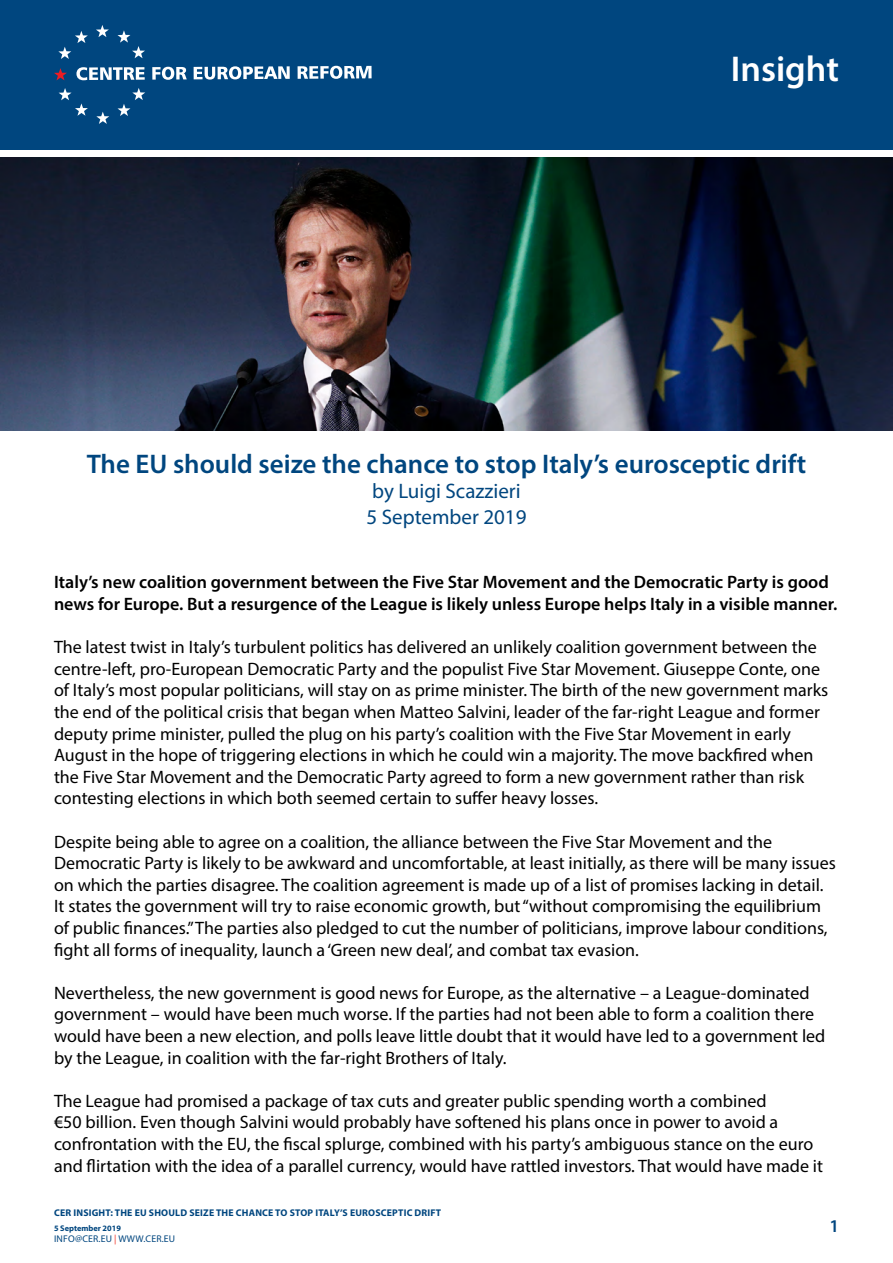
<style>
.page{position:relative;width:893px;height:1263px;background:#fff}
.page>*{position:absolute;margin:0;border:0;box-sizing:border-box;transform-origin:0 0}
.t1{font:600 36px "Myriad Pro";color:#fff}
.t2{font:600 27px "Myriad Pro";color:#00467f}
.t3{font:21px/25.2px "Myriad Pro";color:#00467f}
.t4{font:18px/21.6px "Myriad Pro";color:#000}
.t5{font:600 18px/21.6px "Myriad Pro";color:#000}
.t6{font:600 18px "Myriad Pro";color:#00467f}
.t7{font:700 9.75px "Myriad Pro";letter-spacing:.02em;color:#00467f}
.t8{font:9.75px "Myriad Pro";letter-spacing:.02em;color:#00467f}
.t9{font:700 8.25px "Myriad Pro";color:#00467f}
.s1{color:#ee3124}
</style>
<div class="page">
<div style="left:0;top:0;width:893px;height:150px;background:#00467f"></div>
<img style="left:0;top:157px;width:893px;height:273px">
<svg style="left:96px;top:25px;width:13px;height:12px"></svg>
<svg style="left:118px;top:30px;width:27px;height:28px"></svg>
<svg style="left:118px;top:88px;width:27px;height:28px"></svg>
<svg style="left:96px;top:112px;width:13px;height:12px"></svg>
<svg style="left:59px;top:88px;width:29px;height:28px"></svg>
<svg style="left:58px;top:31px;width:30px;height:28px"></svg>
<svg style="left:54px;top:68px;width:13px;height:12px"></svg>
<svg style="left:76px;top:67px;width:69px;height:13px"></svg>
<svg style="left:152px;top:67px;width:35px;height:13px"></svg>
<svg style="left:194px;top:66px;width:96px;height:14px"></svg>
<svg style="left:298px;top:66px;width:74px;height:13px"></svg>
<h1 class="t1" style="left:731px;top:46px;width:110px">Insight</h1>
<h2 class="t2" style="left:87px;top:447px;width:721px">The EU should seize the chance to stop Italy’s eurosceptic drift</h2>
<p class="t3" style="left:367px;top:478px;width:161px">by Luigi Scazzieri<br>5 September 2019</p>
<p class="t5" style="left:54px;top:571px;width:785px">Italy’s new coalition government between the Five Star Movement and the Democratic Party is good news for Europe. But a resurgence of the League is likely unless Europe helps Italy in a visible manner.</p>
<p class="t4" style="left:54px;top:636px;width:776px">The latest twist in Italy’s turbulent politics has delivered an unlikely coalition government between the centre-left, pro-European Democratic Party and the populist Five Star Movement. Giuseppe Conte, one of Italy’s most popular politicians, will stay on as prime minister. The birth of the new government marks the end of the political crisis that began when Matteo Salvini, leader of the far-right League and former deputy prime minister, pulled the plug on his party’s coalition with the Five Star Movement in early August in the hope of triggering elections in which he could win a majority. The move backfired when the Five Star Movement and the Democratic Party agreed to form a new government rather than risk contesting elections in which both seemed certain to suffer heavy losses.</p>
<p class="t4" style="left:54px;top:830px;width:783px">Despite being able to agree on a coalition, the alliance between the Five Star Movement and the Democratic Party is likely to be awkward and uncomfortable, at least initially, as there will be many issues on which the parties disagree. The coalition agreement is made up of a list of promises lacking in detail.<br>It states the government will try to raise economic growth, but “without compromising the equilibrium of public finances.” The parties also pledged to cut the number of politicians, improve labour conditions, fight all forms of inequality, launch a ‘Green new deal’, and combat tax evasion.</p>
<p class="t4" style="left:54px;top:982px;width:773px">Nevertheless, the new government is good news for Europe, as the alternative – a League-dominated government – would have been much worse. If the parties had not been able to form a coalition there would have been a new election, and polls leave little doubt that it would have led to a government led by the League, in coalition with the far-right Brothers of Italy.</p>
<p class="t4" style="left:54px;top:1090px;width:771px">The League had promised a package of tax cuts and greater public spending worth a combined<br>€50 billion. Even though Salvini would probably have softened his plans once in power to avoid a confrontation with the EU, the fiscal splurge, combined with his party’s ambiguous stance on the euro and flirtation with the idea of a parallel currency, would have rattled investors. That would have made it</p>
<p class="t7" style="left:54px;top:1206px;width:169px">CER INSIGHT: THE EU SHOULD SEIZE THE</p>
<p class="t7" style="left:236px;top:1206px;width:27px">CHANCE</p>
<p class="t7" style="left:275px;top:1206px;width:82px">TO STOP ITALY’S EUR</p>
<p class="t7" style="left:368px;top:1206px;width:73px">OSCEPTIC DRI FT</p>
<p class="t9" style="left:54px;top:1223px;width:68px">5 SEPTEMBER 2019</p>
<p class="t8" style="left:54px;top:1232px;width:123px">info@ce r.EU <span class="s1">|</span> WWW.CER.EU</p>
<p class="t6" style="left:829px;top:1214px;width:11px">1</p>
</div>
